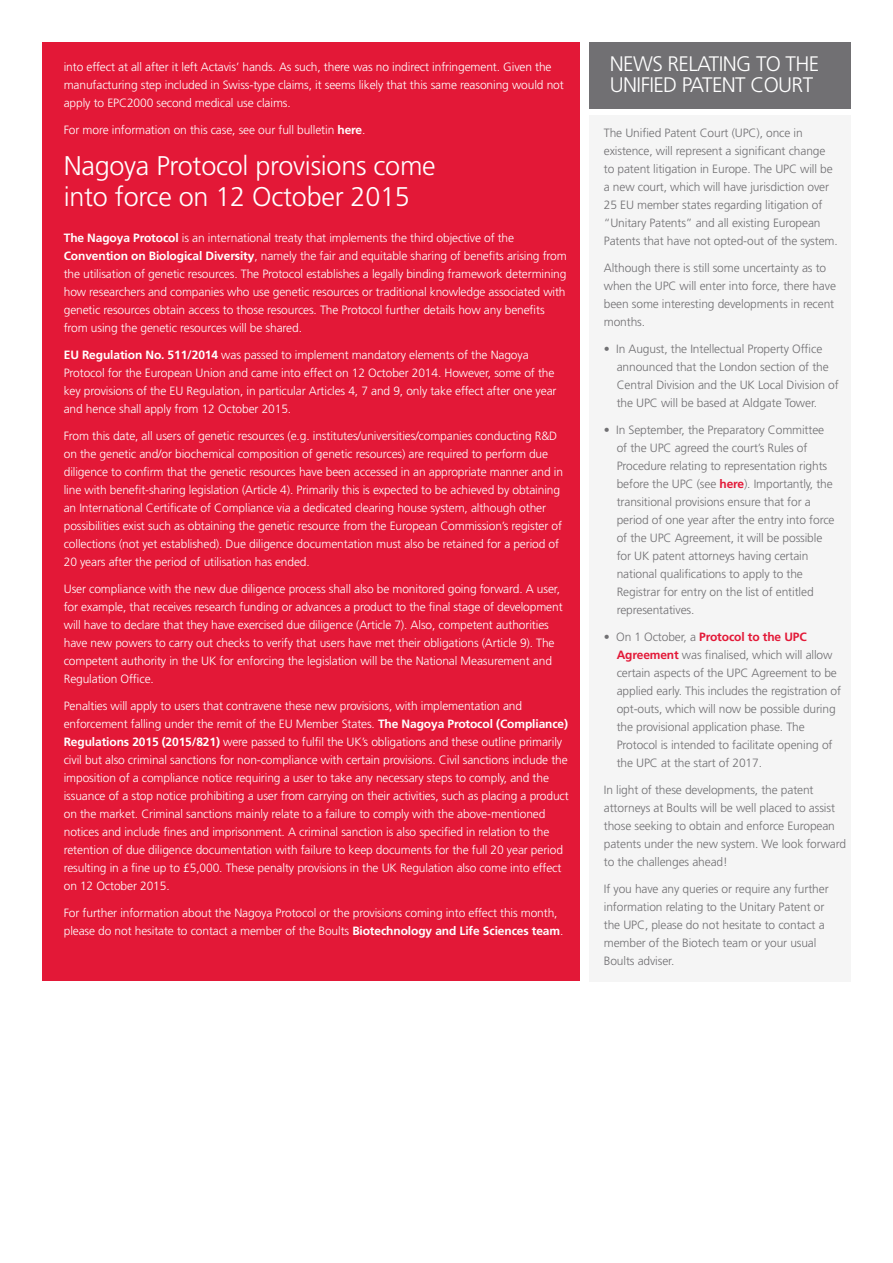
<style>
.page{position:relative;width:893px;height:1263px;background:#fff}
.page>*{position:absolute;margin:0;border:0;box-sizing:border-box;transform-origin:0 0}
.t1{font:300 27px/31.5px "Frutiger";letter-spacing:-.01em;color:#fff}
.t2{font:300 21px "Frutiger";letter-spacing:-.03em;color:#fff}
.t3{font:300 12px/18px "Frutiger";letter-spacing:-.01em;color:#fff}
.t4{font:300 12px/18px "Frutiger";letter-spacing:-.01em;color:#717073}
.s1{font-weight:700}
.s2{font-weight:700;color:#e31837}
</style>
<div class="page">
<div style="left:43px;top:43px;width:537px;height:938px;background:#e31837"></div>
<div style="left:589px;top:115px;width:261px;height:866px;background:#f5f5f5"></div>
<div style="left:589px;top:43px;width:261px;height:66px;background:#717073"></div>
<p class="t3" style="left:64px;top:58px;width:501px">into effect at all after it left Actavis’ hands. As such, there was no indirect infringement. Given the manufacturing step included in Swiss-type claims, it seems likely that this same reasoning would not apply to EPC2000 second medical use claims.</p>
<p class="t3" style="left:64px;top:121px;width:303px">For more information on this case, see our full bulletin <span class="s1">here</span>.</p>
<h1 class="t1" style="left:64px;top:149px;width:373px">Nagoya Protocol provisions come into force on 12 October 2015</h1>
<p class="t3" style="left:64px;top:229px;width:505px"><span class="s1">The Nagoya Protocol</span> is an international treaty that implements the third objective of the <span class="s1">Convention on Biological Diversity</span>, namely the fair and equitable sharing of benefits arising from the utilisation of genetic resources. The Protocol establishes a legally binding framework determining how researchers and companies who use genetic resources or traditional knowledge associated with genetic resources obtain access to those resources. The Protocol further details how any benefits from using the genetic resources will be shared.</p>
<p class="t3" style="left:64px;top:346px;width:494px"><span class="s1">EU Regulation No. 511/2014</span> was passed to implement mandatory elements of the Nagoya Protocol for the European Union and came into effect on 12 October 2014. However, some of the key provisions of the EU Regulation, in particular Articles 4, 7 and 9, only take effect after one year and hence shall apply from 12 October 2015.</p>
<p class="t3" style="left:64px;top:427px;width:501px">From this date, all users of genetic resources (e.g. institutes/universities/companies conducting R&amp;D on the genetic and/or biochemical composition of genetic resources) are required to perform due diligence to confirm that the genetic resources have been accessed in an appropriate manner and in line with benefit-sharing legislation (Article 4). Primarily this is expected to be achieved by obtaining an International Certificate of Compliance via a dedicated clearing house system, although other possibilities exist such as obtaining the genetic resource from the European Commission’s register of collections (not yet established). Due diligence documentation must also be retained for a period of 20 years after the period of utilisation has ended.</p>
<p class="t3" style="left:64px;top:580px;width:500px">User compliance with the new due diligence process shall also be monitored going forward. A user, for example, that receives research funding or advances a product to the final stage of development will have to declare that they have exercised due diligence (Article 7). Also, competent authorities have new powers to carry out checks to verify that users have met their obligations (Article 9). The competent authority in the UK for enforcing the legislation will be the National Measurement and Regulation Office.</p>
<p class="t3" style="left:64px;top:697px;width:506px">Penalties will apply to users that contravene these new provisions, with implementation and enforcement falling under the remit of the EU Member States. <span class="s1">The Nagoya Protocol (Compliance)<br>Regulations 2015 (2015/821)</span> were passed to fulfil the UK’s obligations and these outline primarily civil but also criminal sanctions for non-compliance with certain provisions. Civil sanctions include the imposition of a compliance notice requiring a user to take any necessary steps to comply, and the issuance of a stop notice prohibiting a user from carrying on their activities, such as placing a product on the market. Criminal sanctions mainly relate to a failure to comply with the above-mentioned notices and include fines and imprisonment. A criminal sanction is also specified in relation to the retention of due diligence documentation with failure to keep documents for the full 20 year period resulting in a fine up to £5,000. These penalty provisions in the UK Regulation also come into effect on 12 October 2015.</p>
<p class="t3" style="left:64px;top:904px;width:501px">For further information about the Nagoya Protocol or the provisions coming into effect this month, please do not hesitate to contact a member of the Boults <span class="s1">Biotechnology and Life Sciences team</span>.</p>
<h2 class="t2" style="left:610px;top:52px;width:27px">News</h2>
<h2 class="t2" style="left:667px;top:52px;width:12px">relating</h2>
<h2 class="t2" style="left:756px;top:52px;width:42px">to the</h2>
<h2 class="t2" style="left:610px;top:73px;width:23px">Unified</h2>
<h2 class="t2" style="left:682px;top:73px;width:21px">Patent</h2>
<h2 class="t2" style="left:750px;top:73px;width:27px">Court</h2>
<p class="t4" style="left:604px;top:123px;width:235px">The Unified Patent Court (UPC), once in existence, will represent a significant change to patent litigation in Europe. The UPC will be a new court, which will have jurisdiction over 25 EU member states regarding litigation of “Unitary Patents” and all existing European Patents that have not opted-out of the system.</p>
<p class="t4" style="left:604px;top:258px;width:234px">Although there is still some uncertainty as to when the UPC will enter into force, there have been some interesting developments in recent months.</p>
<p class="t4" style="left:617px;top:339px;width:224px;text-indent:-13px">• In August, the Intellectual Property Office announced that the London section of the Central Division and the UK Local Division of the UPC will be based at Aldgate Tower.</p>
<p class="t4" style="left:617px;top:420px;width:219px;text-indent:-13px">• In September, the Preparatory Committee of the UPC agreed the court’s Rules of Procedure relating to representation rights before the UPC (see <span class="s2">here</span>). Importantly, the transitional provisions ensure that for a period of one year after the entry into force of the UPC Agreement, it will be possible for UK patent attorneys having certain national qualifications to apply to the Registrar for entry on the list of entitled representatives.</p>
<p class="t4" style="left:617px;top:627px;width:226px;text-indent:-13px">• On 1 October, a <span class="s2">Protocol to the UPC Agreement</span> was finalised, which will allow certain aspects of the UPC Agreement to be applied early. This includes the registration of opt-outs, which will now be possible during the provisional application phase. The Protocol is intended to facilitate opening of the UPC at the start of 2017.</p>
<p class="t4" style="left:604px;top:780px;width:244px">In light of these developments, the patent attorneys at Boults will be well placed to assist those seeking to obtain and enforce European patents under the new system. We look forward to the challenges ahead!</p>
<p class="t4" style="left:604px;top:879px;width:226px">If you have any queries or require any further information relating to the Unitary Patent or the UPC, please do not hesitate to contact a member of the Biotech team or your usual Boults adviser.</p>
</div>
